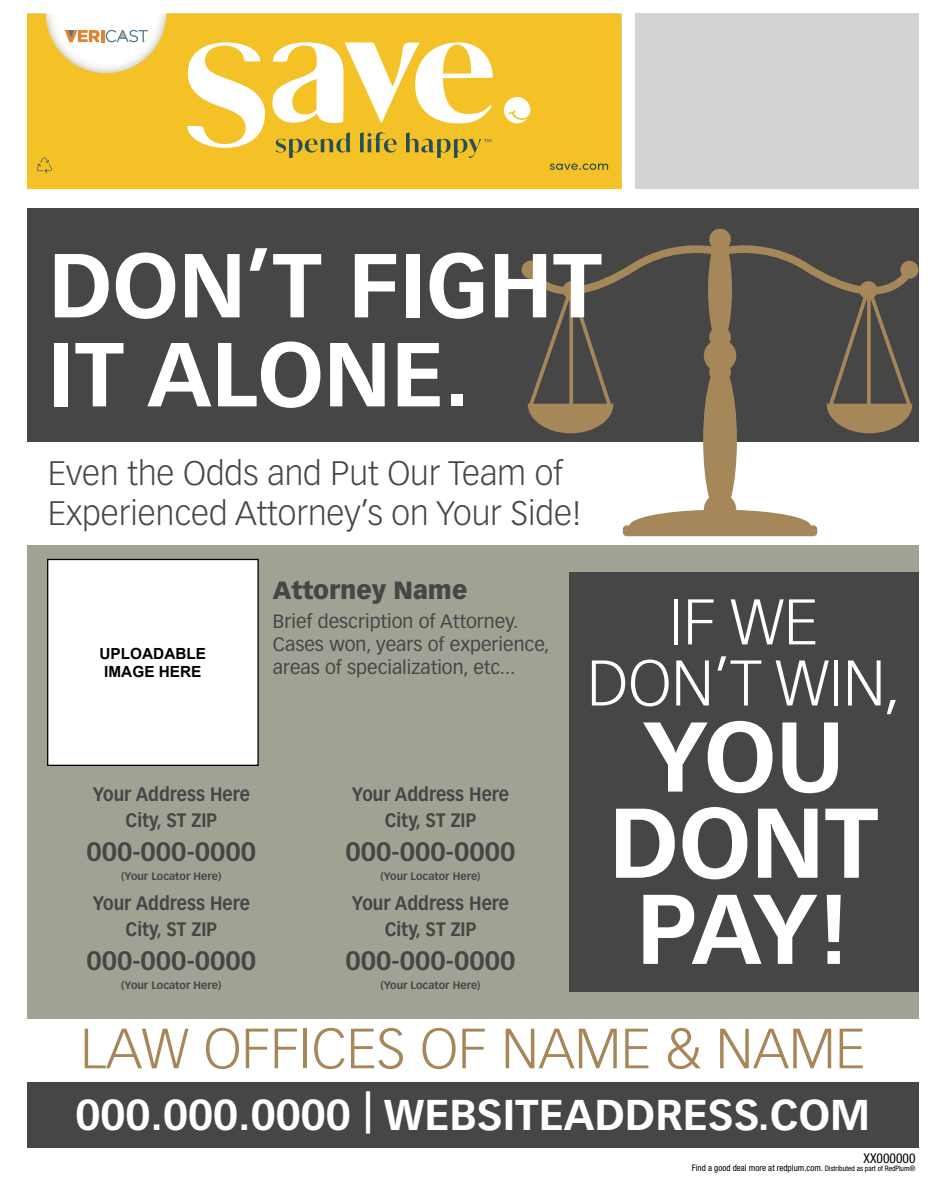
<style>
.page{position:relative;width:932px;height:1188px;background:#fff}
.page>*{position:absolute;margin:0;border:0;box-sizing:border-box;transform-origin:0 0}
.t1{font:700 97.05px/86.1px "Vectora LT Std";letter-spacing:-.02em;color:#fff;text-align:center}
.t2{font:700 88.95px/88.9px "Vectora LT Std";color:#fff}
.t3{font:300 63.3px/61.1px "Vectora LT Std";letter-spacing:.005em;color:#fff;text-align:center}
.t4{font:300 55.65px "Vectora LT Std";color:#a68759}
.t5{font:700 42.3px "Vectora LT Std";color:#fff}
.t6{font:300 33.3px/40px "Vectora LT Std";color:#464647}
.t7{font:700 25.95px "Vectora LT Std";color:#464647}
.t8{font:900 24.45px "Vectora LT Std";color:#464647}
.t9{font:700 19.05px/25.5px "Vectora LT Std";color:#464647;text-align:center;scale:.9 1}
.t10{font:18.9px/22.6px "Vectora LT Std";color:#464647}
.t11{font:700 15.3px/18.5px "Arial";color:#000;text-align:center}
.t12{font:condensed 13.5px "Helvetica Neue LT Std";color:#000}
.t13{font:700 10.65px "Vectora LT Std";letter-spacing:-.03em;color:#464647}
.t14{font:condensed 9px "Helvetica Neue LT Std";color:#000}
.s1{font-size:7.5px}
</style>
<div class="page">
<div style="left:27px;top:209px;width:891px;height:233px;background:#464647"></div>
<div style="left:27px;top:545px;width:891px;height:473px;background:#a1a194"></div>
<svg style="left:521px;top:229px;width:397px;height:307px"></svg>
<div style="left:27px;top:1082px;width:891px;height:66px;background:#464647"></div>
<div style="left:569px;top:572px;width:349px;height:419px;background:#464647"></div>
<div style="left:48px;top:559px;width:210px;height:206px;background:#fff"></div>
<div style="left:47px;top:559px;width:212px;height:207px;border:1px solid #000"></div>
<div style="left:634px;top:14px;width:284px;height:175px;background:#d1d3d4"></div>
<div style="left:608px;top:14px;width:13px;height:164px;background:#f4c227"></div>
<svg style="left:27px;top:14px;width:581px;height:175px"></svg>
<h2 class="t2" style="left:48px;top:241px;width:555px">Don’t Fight it Alone.</h2>
<h3 class="t6" style="left:48px;top:454px;width:535px">Even the Odds and Put Our Team of<br>Experienced Attorney’s on Your Side!</h3>
<p class="t11" style="left:100px;top:645px;width:108px">UPLOADABLE<br>IMAGE HERE</p>
<p class="t8" style="left:273px;top:575px;width:196px">Attorney Name</p>
<p class="t10" style="left:273px;top:610px;width:278px">Brief description of Attorney.<br>Cases won, years of experience, areas of specialization, etc...</p>
<p class="t9" style="left:93px;top:782px;width:176px">Your Address Here<br>City, ST ZIP</p>
<h3 class="t7" style="left:86px;top:836px;width:171px">000-000-0000</h3>
<p class="t13" style="left:121px;top:869px;width:102px">(Your Locator Here)</p>
<p class="t9" style="left:93px;top:891px;width:176px">Your Address Here<br>City, ST ZIP</p>
<h3 class="t7" style="left:86px;top:945px;width:171px">000-000-0000</h3>
<p class="t13" style="left:121px;top:978px;width:102px">(Your Locator Here)</p>
<p class="t9" style="left:352px;top:782px;width:176px">Your Address Here<br>City, ST ZIP</p>
<h3 class="t7" style="left:345px;top:836px;width:171px">000-000-0000</h3>
<p class="t13" style="left:380px;top:869px;width:102px">(Your Locator Here)</p>
<p class="t9" style="left:352px;top:891px;width:176px">Your Address Here<br>City, ST ZIP</p>
<h3 class="t7" style="left:345px;top:945px;width:171px">000-000-0000</h3>
<p class="t13" style="left:380px;top:978px;width:102px">(Your Locator Here)</p>
<h3 class="t3" style="left:587px;top:592px;width:315px">If We<br>Don ’t Win,</h3>
<h1 class="t1" style="left:609px;top:714px;width:271px">You<br>Dont<br>Pay !</h1>
<h3 class="t4" style="left:80px;top:1016px;width:786px">Law Offices of Name &amp; Name</h3>
<h3 class="t5" style="left:75px;top:1089px;width:796px">000.000.0000 | websiteaddress.com</h3>
<p class="t12" style="left:863px;top:1150px;width:53px">XX000000</p>
<p class="t14" style="left:692px;top:1162px;width:225px">Find a good deal more at redplum.com. <span class="s1">Distributed as part of RedPlum®</span></p>
</div>
